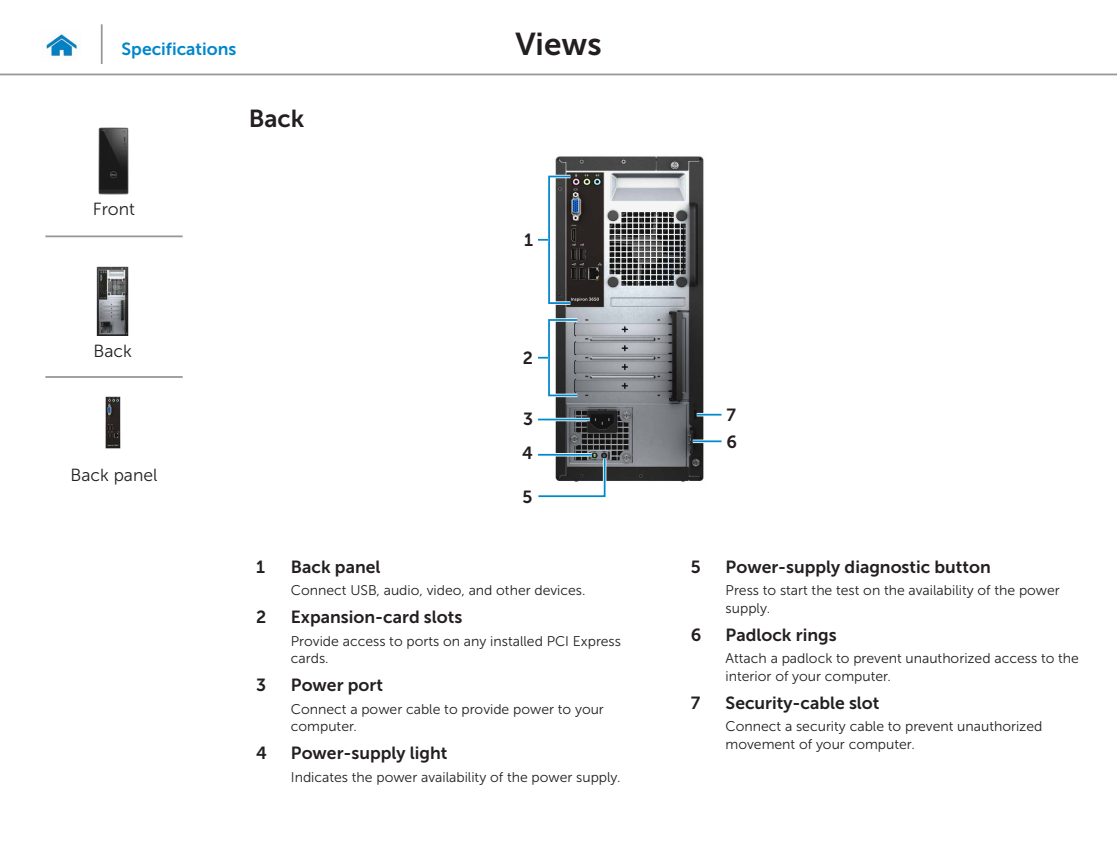
<style>
.page{position:relative;width:1117px;height:844px;background:#fff}
.page>*{position:absolute;margin:0;border:0;box-sizing:border-box;transform-origin:0 0}
.t1{font:31.5px "Museo Sans For Dell 700";color:#231f20}
.Head2{font:24.5px "Museo Sans For Dell 700";color:#231f20}
.Callout_Head{font:17.5px "Museo Sans For Dell 700";color:#231f20}
.t2{font:17.5px "Museo Sans For Dell 300";color:#231f20}
.t3{font:17.5px "Museo Sans For Dell 700";color:#0087cc}
.Callout-L{font:17.5px "Museo Sans For Dell 700";color:#231f20}
.Callout_description{font:14px/17.5px "Museo Sans For Dell 300";color:#231f20}
</style>
<div class="page">
<hr style="left:0;top:74px;width:1116px;height:1px;background:#949698">
<img style="left:46px;top:33px;width:35px;height:26px">
<img style="left:555px;top:156px;width:149px;height:326px">
<hr style="left:696px;top:413px;width:25px;height:3px;background:#fff">
<hr style="left:696px;top:413px;width:25px;height:2px;background:#0087cc">
<svg style="left:538px;top:417px;width:51px;height:4px"></svg>
<hr style="left:538px;top:418px;width:51px;height:2px;background:#0087cc">
<div style="left:547px;top:318px;width:32px;height:79px;border:4px solid #fff"></div>
<div style="left:548px;top:319px;width:30px;height:77px;border:2px solid #0087cc"></div>
<svg style="left:538px;top:356px;width:10px;height:3px"></svg>
<svg style="left:692px;top:439px;width:29px;height:4px"></svg>
<hr style="left:692px;top:440px;width:29px;height:2px;background:#0087cc">
<svg style="left:538px;top:455px;width:70px;height:43px"></svg>
<hr style="left:538px;top:453px;width:53px;height:3px;background:#fff">
<hr style="left:538px;top:454px;width:53px;height:1px;background:#0087cc">
<div style="left:547px;top:175px;width:25px;height:130px;border:4px solid #fff"></div>
<div style="left:548px;top:175px;width:23px;height:129px;border:2px solid #0087cc"></div>
<svg style="left:538px;top:238px;width:10px;height:3px"></svg>
<hr style="left:101px;top:24px;width:2px;height:40px;background:#949698">
<img style="left:98px;top:127px;width:31px;height:68px">
<img style="left:97px;top:266px;width:32px;height:69px">
<img style="left:106px;top:396px;width:15px;height:52px">
<hr style="left:45px;top:235px;width:138px;height:2px;background:#949698">
<hr style="left:45px;top:376px;width:138px;height:2px;background:#949698">
<p class="t3" style="left:122px;top:39px;width:116px">Specifications</p>
<h1 class="t1" style="left:515px;top:26px;width:88px">Views</h1>
<p class="t2" style="left:93px;top:200px;width:44px">Front</p>
<p class="t2" style="left:94px;top:341px;width:40px">Back</p>
<p class="t2" style="left:70px;top:465px;width:88px">Back panel</p>
<p class="Head2" style="left:249px;top:104px;width:57px">Back</p>
<p class="Callout-L" style="left:524px;top:230px;width:10px">1</p>
<p class="Callout-L" style="left:522px;top:348px;width:12px">2</p>
<p class="Callout-L" style="left:523px;top:409px;width:12px">3</p>
<p class="Callout-L" style="left:726px;top:405px;width:11px">7</p>
<p class="Callout-L" style="left:522px;top:443px;width:12px">4</p>
<p class="Callout-L" style="left:522px;top:487px;width:11px">5</p>
<p class="Callout-L" style="left:726px;top:431px;width:12px">6</p>
<p class="Callout_Head" style="left:256px;top:557px;width:10px">1</p>
<p class="Callout_Head" style="left:291px;top:557px;width:91px">Back panel</p>
<p class="Callout_description" style="left:291px;top:581px;width:296px">Connect USB, audio, video, and other devices.</p>
<p class="Callout_Head" style="left:256px;top:607px;width:12px">2</p>
<p class="Callout_Head" style="left:291px;top:607px;width:173px">Expansion-card slots</p>
<p class="Callout_description" style="left:291px;top:632px;width:331px">Provide access to ports on any installed PCI Express cards.</p>
<p class="Callout_Head" style="left:256px;top:675px;width:12px">3</p>
<p class="Callout_Head" style="left:291px;top:675px;width:93px">Power port</p>
<p class="Callout_description" style="left:291px;top:700px;width:314px">Connect a power cable to provide power to your computer.</p>
<p class="Callout_Head" style="left:256px;top:743px;width:12px">4</p>
<p class="Callout_Head" style="left:291px;top:743px;width:158px">Power-supply light</p>
<p class="Callout_description" style="left:291px;top:768px;width:331px">Indicates the power availability of the power supply.</p>
<p class="Callout_Head" style="left:690px;top:557px;width:11px">5</p>
<p class="Callout_Head" style="left:725px;top:557px;width:267px">Power-supply diagnostic button</p>
<p class="Callout_description" style="left:725px;top:581px;width:336px">Press to start the test on the availability of the power supply.</p>
<p class="Callout_Head" style="left:690px;top:625px;width:12px">6</p>
<p class="Callout_Head" style="left:725px;top:625px;width:112px">Padlock rings</p>
<p class="Callout_description" style="left:725px;top:649px;width:355px">Attach a padlock to prevent unauthorized access to the interior of your computer.</p>
<p class="Callout_Head" style="left:690px;top:693px;width:11px">7</p>
<p class="Callout_Head" style="left:725px;top:693px;width:155px">Security-cable slot</p>
<p class="Callout_description" style="left:725px;top:717px;width:318px">Connect a security cable to prevent unauthorized movement of your computer.</p>
</div>
